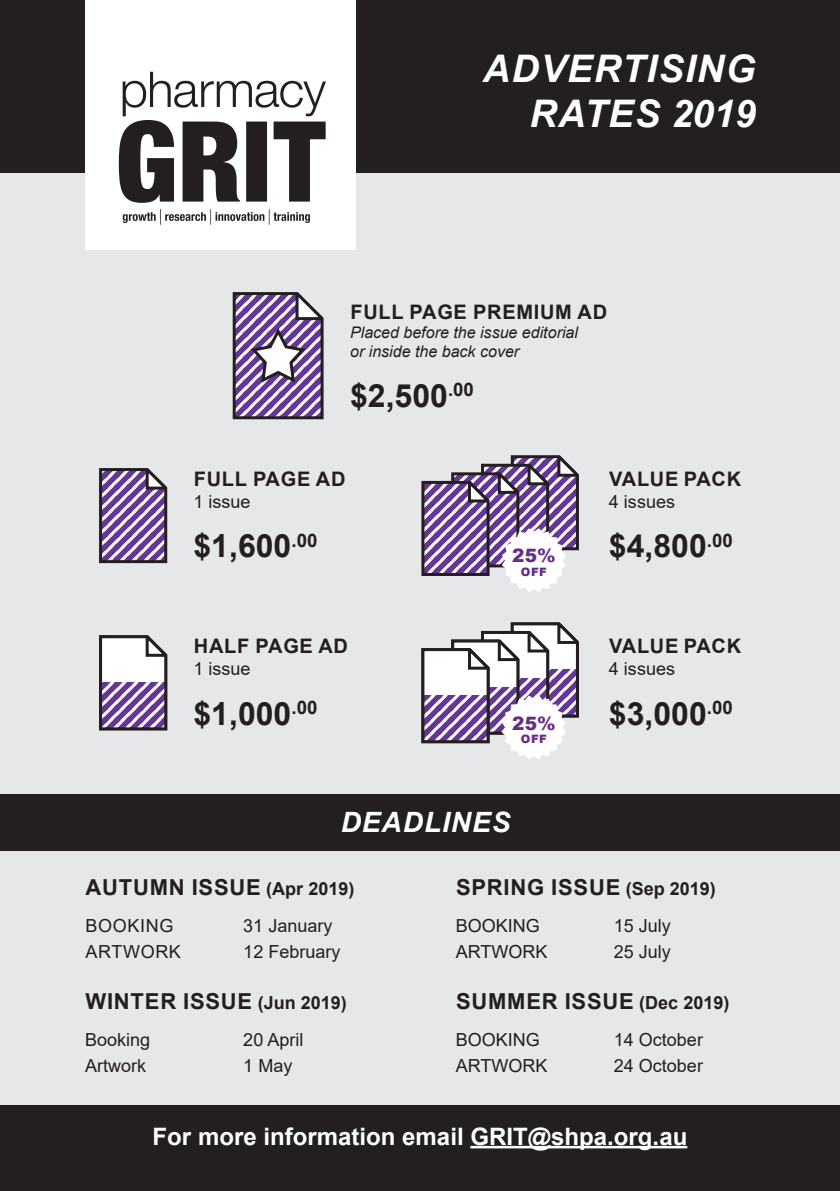
<style>
.page{position:relative;width:840px;height:1191px;background:#fff}
.page>*{position:absolute;margin:0;border:0;box-sizing:border-box;transform-origin:0 0}
.t1{font:italic 700 38px/45.6px "Arial";letter-spacing:.035em;color:#fff;text-align:right}
.t2{font:700 32px "Arial";color:#231f20}
.t3{font:italic 700 28px "Arial";letter-spacing:.035em;color:#fff}
.t4{font:700 24px "Arial";color:#fff}
.t5{font:700 22px "Arial";letter-spacing:.035em;color:#231f20}
.t6{font:700 20px "Arial";letter-spacing:.035em;color:#231f20}
.t7{font:900 18.4px "Arial";color:#672c87}
.t8{font:18px "Arial";color:#231f20}
.t9{font:18px "Arial";letter-spacing:.035em;color:#231f20}
.t10{font:italic 16px/19.2px "Arial";color:#231f20}
.t11{font:900 11.6px "Arial";letter-spacing:.035em;color:#672c87}
.s1{font-size:18px}
</style>
<div class="page">
<div style="left:0;top:173px;width:839px;height:1018px;background:#e6e7e9"></div>
<svg style="left:232px;top:292px;width:91px;height:127px;background:#927ba9"></svg>
<svg style="left:99px;top:468px;width:68px;height:95px;background:#8d74a5"></svg>
<svg style="left:99px;top:635px;width:68px;height:95px;background:#b1a3be"></svg>
<div style="left:0;top:0;width:839px;height:173px;background:#231f20"></div>
<div style="left:85px;top:0;width:271px;height:249px;background:#fff"></div>
<svg style="left:119px;top:72px;width:207px;height:153px"></svg>
<div style="left:0;top:1106px;width:839px;height:85px;background:#231f20"></div>
<hr style="left:470px;top:1145px;width:217px;height:3px;background:#fff">
<svg style="left:421px;top:455px;width:157px;height:137px"></svg>
<svg style="left:421px;top:622px;width:157px;height:137px"></svg>
<div style="left:0;top:794px;width:839px;height:56px;background:#231f20"></div>
<p class="t1" style="left:482px;top:47px;width:275px">ADVERTISING<br>RATES 2019</p>
<p class="t6" style="left:350px;top:297px;width:258px">FULL PAGE PREMIUM AD</p>
<p class="t10" style="left:350px;top:323px;width:229px">Placed before the issue editorial or inside the back cover</p>
<p class="t2" style="left:350px;top:373px;width:125px">$2,500<sup>.00</sup></p>
<p class="t6" style="left:194px;top:465px;width:153px">FULL PAGE AD</p>
<p class="t8" style="left:193px;top:489px;width:59px">1 issue</p>
<p class="t2" style="left:193px;top:523px;width:125px">$1,600<sup>.00</sup></p>
<p class="t6" style="left:194px;top:632px;width:156px">HALF PAGE AD</p>
<p class="t8" style="left:193px;top:656px;width:59px">1 issue</p>
<p class="t2" style="left:193px;top:691px;width:125px">$1,000<sup>.00</sup></p>
<p class="t7" style="left:512px;top:542px;width:45px">25%</p>
<p class="t11" style="left:520px;top:563px;width:27px">OFF</p>
<p class="t7" style="left:512px;top:709px;width:45px">25%</p>
<p class="t11" style="left:520px;top:731px;width:27px">OFF</p>
<p class="t3" style="left:340px;top:804px;width:171px">DEADLINES</p>
<p class="t6" style="left:609px;top:465px;width:133px">VALUE PACK</p>
<p class="t8" style="left:608px;top:489px;width:68px">4 issues</p>
<p class="t2" style="left:608px;top:523px;width:125px">$4,800<sup>.00</sup></p>
<p class="t6" style="left:609px;top:632px;width:133px">VALUE PACK</p>
<p class="t8" style="left:608px;top:656px;width:68px">4 issues</p>
<p class="t2" style="left:608px;top:691px;width:125px">$3,000<sup>.00</sup></p>
<p class="t5" style="left:85px;top:871px;width:270px">AUTUMN ISSUE <span class="s1">(Apr 2019)</span></p>
<p class="t9" style="left:85px;top:913px;width:89px">BOOKING</p>
<p class="t8" style="left:243px;top:913px;width:91px">31 January</p>
<p class="t9" style="left:85px;top:939px;width:97px">ARTWORK</p>
<p class="t8" style="left:243px;top:939px;width:99px">12 February</p>
<p class="t5" style="left:85px;top:985px;width:263px">WINTER ISSUE <span class="s1">(Jun 2019)</span></p>
<p class="t8" style="left:85px;top:1027px;width:67px">Booking</p>
<p class="t8" style="left:243px;top:1027px;width:62px">20 April</p>
<p class="t8" style="left:85px;top:1053px;width:63px">Artwork</p>
<p class="t8" style="left:243px;top:1053px;width:51px">1 May</p>
<p class="t5" style="left:456px;top:871px;width:261px">SPRING ISSUE <span class="s1">(Sep 2019)</span></p>
<p class="t8" style="left:455px;top:913px;width:86px">BOOKING</p>
<p class="t8" style="left:613px;top:913px;width:59px">15 July</p>
<p class="t8" style="left:455px;top:939px;width:93px">ARTWORK</p>
<p class="t8" style="left:613px;top:939px;width:59px">25 July</p>
<p class="t5" style="left:456px;top:985px;width:275px">SUMMER ISSUE <span class="s1">(Dec 2019)</span></p>
<p class="t8" style="left:455px;top:1027px;width:86px">BOOKING</p>
<p class="t8" style="left:613px;top:1027px;width:91px">14 October</p>
<p class="t8" style="left:455px;top:1053px;width:93px">ARTWORK</p>
<p class="t8" style="left:613px;top:1053px;width:91px">24 October</p>
<p class="t4" style="left:152px;top:1119px;width:536px">For more information email GRIT@shpa.org.au</p>
</div>
